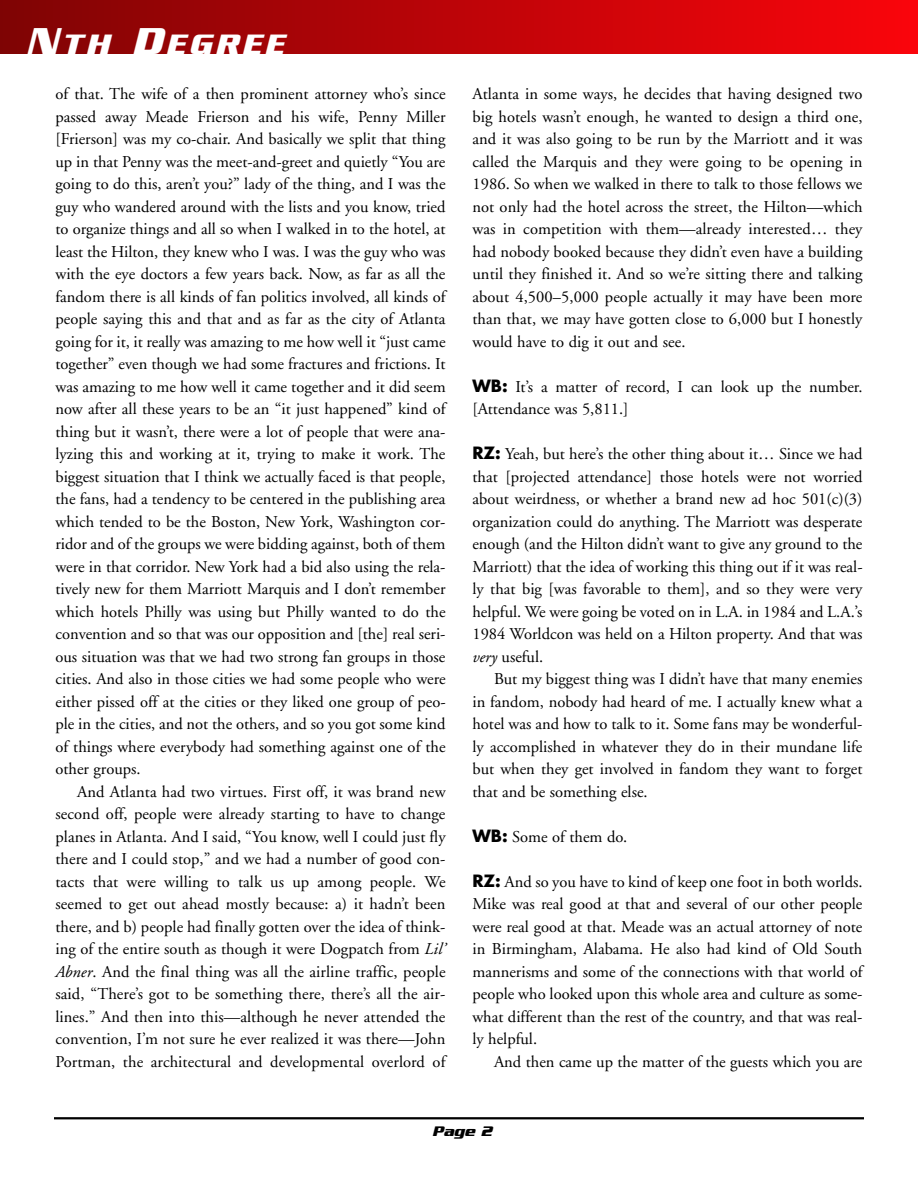
<style>
.page{position:relative;width:918px;height:1188px;background:#fff}
.page>*{position:absolute;margin:0;border:0;box-sizing:border-box;transform-origin:0 0}
.t1{font:italic 700 30.3px "Serpentine Sans ICG";letter-spacing:.105em;color:#fff}
.t2{font:16.5px/22.5px "Adobe Garamond";color:#000;text-align:justify}
.t3{font:italic 700 15px "Serpentine Sans ICG";color:#000}
.s1{font-size:40.5px}
.s2{font-style:italic}
.s3{font-family:"Futura";font-weight:700}
</style>
<div class="page">
<hr style="left:54px;top:1117px;width:810px;height:2px;background:#000">
<div style="left:0;top:0;width:918px;height:54px;background:linear-gradient(to right,#7e0404,#fa050c)"></div>
<h1 class="t1" style="left:26px;top:26px;width:260px"><span class="s1">N</span>TH <span class="s1">D</span>EGREE</h1>
<p class="t2" style="left:55px;top:84px;width:392px">of that. The wife of a then prominent attorney who’s since passed away Meade Frierson and his wife, Penny Miller [Frierson] was my co-chair. And basically we split that thing up in that Penny was the meet-and-greet and quietly “You are going to do this, aren’t you?” lady of the thing, and I was the guy who wandered around with the lists and you know, tried to organize things and all so when I walked in to the hotel, at least the Hilton, they knew who I was. I was the guy who was with the eye doctors a few years back. Now, as far as all the fandom there is all kinds of fan politics involved, all kinds of people saying this and that and as far as the city of Atlanta going for it, it really was amazing to me how well it “just came together” even though we had some fractures and frictions. It was amazing to me how well it came together and it did seem now after all these years to be an “it just happened” kind of thing but it wasn’t, there were a lot of people that were ana&shy;lyzing this and working at it, trying to make it work. The biggest situation that I think we actually faced is that people, the fans, had a tendency to be centered in the publishing area which tended to be the Boston, New York, Washington cor&shy;ridor and of the groups we were bidding against, both of them were in that corridor. New York had a bid also using the rela&shy;tively new for them Marriott Marquis and I don’t remember which hotels Philly was using but Philly wanted to do the convention and so that was our opposition and [the] real seri&shy;ous situation was that we had two strong fan groups in those cities. And also in those cities we had some people who were either pissed off at the cities or they liked one group of peo&shy;ple in the cities, and not the others, and so you got some kind of things where everybody had something against one of the other groups.</p>
<p class="t2" style="left:55px;top:782px;width:392px;text-indent:22px">And Atlanta had two virtues. First off, it was brand new second off, people were already starting to have to change planes in Atlanta. And I said, “You know, well I could just fly there and I could stop,” and we had a number of good con&shy;tacts that were willing to talk us up among people. We seemed to get out ahead mostly because: a) it hadn’t been there, and b) people had finally gotten over the idea of think&shy;ing of the entire south as though it were Dogpatch from <span class="s2">Lil’ Abner</span>. And the final thing was all the airline traffic, people said, “There’s got to be something there, there’s all the air&shy;lines.” And then into this—although he never attended the convention, I’m not sure he ever realized it was there—John Portman, the architectural and developmental overlord of</p>
<p class="t2" style="left:472px;top:84px;width:392px">Atlanta in some ways, he decides that having designed two big hotels wasn’t enough, he wanted to design a third one, and it was also going to be run by the Marriott and it was called the Marquis and they were going to be opening in 1986. So when we walked in there to talk to those fellows we not only had the hotel across the street, the Hilton—which was in competition with them—already interested… they had nobody booked because they didn’t even have a building until they finished it. And so we’re sitting there and talking about 4,500–5,000 people actually it may have been more than that, we may have gotten close to 6,000 but I honestly would have to dig it out and see.</p>
<p class="t2" style="left:472px;top:377px;width:392px"><span class="s3">WB:</span> It’s a matter of record, I can look up the number. [Attendance was 5,811.]</p>
<p class="t2" style="left:472px;top:444px;width:392px"><span class="s3">RZ:</span> Yeah, but here’s the other thing about it… Since we had that [projected attendance] those hotels were not worried about weirdness, or whether a brand new ad hoc 501(c)(3) organization could do anything. The Marriott was desperate enough (and the Hilton didn’t want to give any ground to the Marriott) that the idea of working this thing out if it was real&shy;ly that big [was favorable to them], and so they were very helpful. We were going be voted on in L.A. in 1984 and L.A.’s 1984 Worldcon was held on a Hilton property. And that was <span class="s2">very</span> useful.</p>
<p class="t2" style="left:472px;top:669px;width:392px;text-indent:22px">But my biggest thing was I didn’t have that many enemies in fandom, nobody had heard of me. I actually knew what a hotel was and how to talk to it. Some fans may be wonderful&shy;ly accomplished in whatever they do in their mundane life but when they get involved in fandom they want to forget that and be something else.</p>
<p class="t2" style="left:472px;top:827px;width:156px"><span class="s3">WB:</span> Some of them do.</p>
<p class="t2" style="left:472px;top:872px;width:392px"><span class="s3">RZ:</span> And so you have to kind of keep one foot in both worlds.<br>Mike was real good at that and several of our other people were real good at that. Meade was an actual attorney of note in Birmingham, Alabama. He also had kind of Old South mannerisms and some of the connections with that world of people who looked upon this whole area and culture as some&shy;what different than the rest of the country, and that was real&shy;ly helpful.</p>
<p class="t2" style="left:494px;top:1052px;width:370px">And then came up the matter of the guests which you are</p>
<p class="t3" style="left:432px;top:1122px;width:61px">Page 2</p>
</div>
